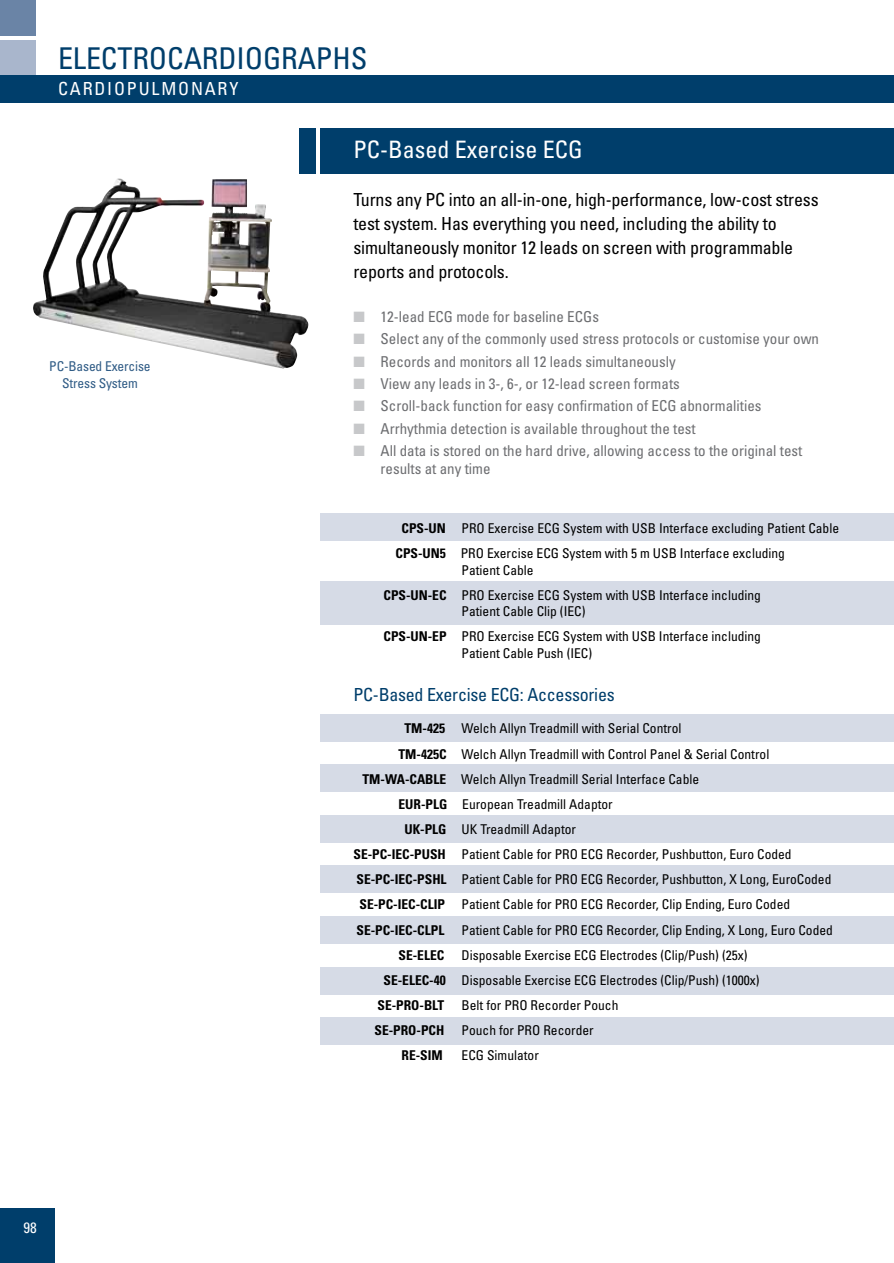
<style>
.page{position:relative;width:894px;height:1263px;background:#fff}
.page>*{position:absolute;margin:0;border:0;box-sizing:border-box;transform-origin:0 0}
.t1{font:condensed 30px "Univers";letter-spacing:-.005em;color:#003e6b}
.t2{font:condensed 24px "Univers LT Std";color:#fff}
.t3{font:condensed 18px/24px "Univers LT Std";letter-spacing:-.01em;color:#000}
.t4{font:condensed 18px "Univers LT Std";letter-spacing:-.015em;color:#003e6b}
.t5{font:condensed 18px "Univers LT Std";letter-spacing:.1em;color:#fff}
.t6{font:condensed 15px/18px "Univers LT Std";color:#6d6e71}
.t7{font:condensed 15px "Univers";color:#fff}
.t8{font:condensed 13.5px/25.2px "Univers LT Std";color:#000}
.t9{font:700 condensed 13.5px "Univers LT Std";color:#000}
.t10{font:condensed 13.5px/16.5px "Univers LT Std";letter-spacing:-.01em;color:#305c86;text-align:center}
.s1{color:#c7c8ca}
.s2{font-weight:700}
</style>
<div class="page">
<div style="left:320px;top:581px;width:573px;height:43px;background:#d6dbe6"></div>
<div style="left:320px;top:514px;width:573px;height:27px;background:#d6dbe6"></div>
<img style="left:33px;top:178px;width:275px;height:191px">
<div style="left:320px;top:1017px;width:573px;height:27px;background:#d6dbe6"></div>
<div style="left:320px;top:967px;width:573px;height:27px;background:#d6dbe6"></div>
<div style="left:320px;top:916px;width:573px;height:27px;background:#d6dbe6"></div>
<div style="left:320px;top:865px;width:573px;height:27px;background:#d6dbe6"></div>
<div style="left:320px;top:815px;width:573px;height:27px;background:#d6dbe6"></div>
<div style="left:320px;top:764px;width:573px;height:27px;background:#d6dbe6"></div>
<div style="left:0;top:0;width:35px;height:35px;background:#6a84a6"></div>
<div style="left:0;top:40px;width:35px;height:36px;background:#a9b6cc"></div>
<div style="left:0;top:75px;width:893px;height:27px;background:#003e6b"></div>
<div style="left:320px;top:128px;width:573px;height:45px;background:#003e6b"></div>
<div style="left:299px;top:128px;width:17px;height:45px;background:#003e6b"></div>
<div style="left:0;top:1209px;width:54px;height:54px;background:#003e6b"></div>
<div style="left:320px;top:715px;width:573px;height:27px;background:#d6dbe6"></div>
<h1 class="t1" style="left:58px;top:40px;width:275px">ELECTROCARDI OGRAPHS</h1>
<h3 class="t5" style="left:58px;top:77px;width:82px">Cardi opulm</h3>
<h3 class="t5" style="left:178px;top:77px;width:62px">onary</h3>
<p class="t10" style="left:49px;top:358px;width:103px">PC-Based Exercise<br>Stress System</p>
<h2 class="t2" style="left:353px;top:134px;width:231px">PC-Based Exercise ECG</h2>
<h3 class="t3" style="left:353px;top:187px;width:466px">Turns any PC into an all-in-one, high-performance, low-cost stress test system. Has everything you need, including the ability to simultaneously monitor 12 leads on screen with programmable reports and protocols.</h3>
<p class="t6" style="left:353px;top:307px;width:247px"><span class="s1">■</span> 12-lead ECG mode for baseline ECGs</p>
<p class="t6" style="left:353px;top:330px;width:467px"><span class="s1">■</span> Select any of the commonly used stress protocols or customise your own</p>
<p class="t6" style="left:353px;top:352px;width:323px"><span class="s1">■</span> Records and monitors all 12 leads simultaneously</p>
<p class="t6" style="left:353px;top:374px;width:328px"><span class="s1">■</span> View any leads in 3-, 6-, or 12-lead screen formats</p>
<p class="t6" style="left:353px;top:397px;width:409px"><span class="s1">■</span> Scroll-back function for easy confirmation of ECG abnormalities</p>
<p class="t6" style="left:353px;top:419px;width:343px"><span class="s1">■</span> Arrhythmia detection is available throughout the test</p>
<p class="t6" style="left:380px;top:441px;width:423px;text-indent:-27px"><span class="s1">■</span> All data is stored on the hard drive, allowing access to the original test results at any time</p>
<p class="t8" style="left:395px;top:515px;width:445px;text-indent:6px"><span class="s2">CPS-UN</span> PRO Exercise ECG System with USB Interface excluding Patient Cable<br><span class="s2">CPS-UN5</span> PRO Exercise ECG System with 5 m USB Interface excluding</p>
<p class="t8" style="left:383px;top:557px;width:379px;text-indent:78px">Patient Cable<br><span class="s2">CPS-UN-EC</span> PRO Exercise ECG System with USB Interface including</p>
<p class="t8" style="left:383px;top:598px;width:379px;text-indent:78px">Patient Cable Clip (IEC)<br><span class="s2">CPS-UN-EP</span> PRO Exercise ECG System with USB Interface including</p>
<p class="t8" style="left:461px;top:640px;width:132px">Patient Cable Push (IEC)</p>
<h3 class="t4" style="left:353px;top:683px;width:263px">PC-Based Exercise ECG: Accessories</h3>
<p class="t8" style="left:404px;top:716px;width:278px"><span class="s2">TM-425</span> Welch Allyn Treadmill with Serial Control</p>
<p class="t8" style="left:398px;top:741px;width:372px"><span class="s2">TM-425C</span> Welch Allyn Treadmill with Control Panel &amp; Serial Control</p>
<p class="t8" style="left:362px;top:766px;width:338px"><span class="s2">TM-WA-CABLE</span> Welch Allyn Treadmill Serial Interface Cable</p>
<p class="t8" style="left:398px;top:791px;width:216px"><span class="s2">EUR-PLG</span> European Treadmill Adaptor</p>
<p class="t8" style="left:404px;top:816px;width:173px"><span class="s2">UK-PLG</span> UK Treadmill Adaptor</p>
<p class="t8" style="left:353px;top:841px;width:439px"><span class="s2">SE-PC-IEC-PUSH</span> Patient Cable for PRO ECG Recorder, Pushbutton, Euro Coded</p>
<p class="t8" style="left:356px;top:866px;width:476px"><span class="s2">SE-PC-IEC-PSHL</span> Patient Cable for PRO ECG Recorder, Pushbutton, X Long, EuroCoded</p>
<p class="t8" style="left:359px;top:891px;width:432px"><span class="s2">SE-PC-IEC-CLIP</span> Patient Cable for PRO ECG Recorder, Clip Ending, Euro Coded</p>
<p class="t9" style="left:356px;top:921px;width:89px">SE-PC-IEC-CLPL</p>
<p class="t8" style="left:461px;top:917px;width:373px">Patient Cable for PRO ECG Recorder, Clip Ending, X Long, Euro Coded</p>
<p class="t9" style="left:398px;top:946px;width:47px">SE-ELEC</p>
<p class="t8" style="left:461px;top:942px;width:287px">Disposable Exercise ECG Electrodes (Clip/Push) (25x)</p>
<p class="t8" style="left:383px;top:967px;width:377px"><span class="s2">SE-ELEC-40</span> Disposable Exercise ECG Electrodes (Clip/Push) (1000x)</p>
<p class="t9" style="left:377px;top:997px;width:68px">SE-PRO-BLT</p>
<p class="t8" style="left:461px;top:992px;width:158px">Belt for PRO Recorder Pouch</p>
<p class="t9" style="left:374px;top:1022px;width:71px">SE-PRO-PCH</p>
<p class="t8" style="left:461px;top:1017px;width:134px">Pouch for PRO Recorder</p>
<p class="t9" style="left:401px;top:1047px;width:43px">RE-SIM</p>
<p class="t8" style="left:461px;top:1042px;width:79px">ECG Simulator</p>
<p class="t7" style="left:23px;top:1218px;width:15px">98</p>
</div>
